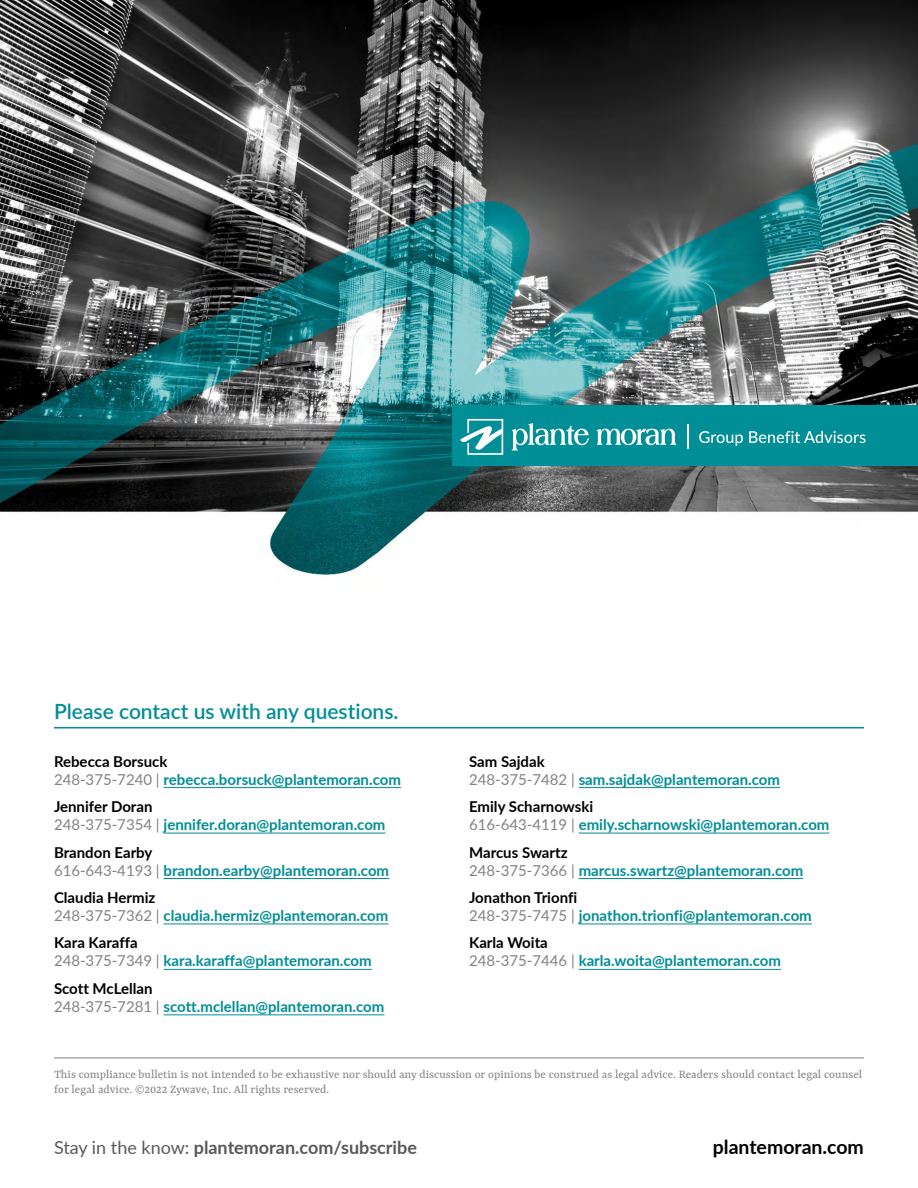
<style>
.page{position:relative;width:918px;height:1188px;background:#fff}
.page>*{position:absolute;margin:0;border:0;box-sizing:border-box;transform-origin:0 0}
.t1{font:600 21px "Lato";color:#008e97}
.t2{font:700 19.5px "Lato";color:#000}
.t3{font:700 18px "Lato";color:#58595b}
.t4{font:700 15px/18px "Lato";color:#008e97}
.t5{font:12.75px/15px "Rasa";color:#808285}
.s1{color:#000}
.s2{font-weight:400;color:#808285}
.s3{font-weight:400}
</style>
<div class="page">
<hr style="left:54px;top:1058px;width:810px;height:1px;background:#808285">
<img style="left:0;top:0;width:918px;height:575px">
<div style="left:452px;top:405px;width:466px;height:61px;background:#008e97"></div>
<svg style="left:461px;top:419px;width:42px;height:36px"></svg>
<svg style="left:512px;top:423px;width:77px;height:28px"></svg>
<svg style="left:597px;top:429px;width:79px;height:16px"></svg>
<svg style="left:687px;top:424px;width:1px;height:25px"></svg>
<svg style="left:699px;top:431px;width:167px;height:15px"></svg>
<hr style="left:54px;top:727px;width:810px;height:2px;background:#008e97">
<hr style="left:164px;top:787px;width:237px;height:1px;background:#008e97">
<hr style="left:164px;top:833px;width:222px;height:1px;background:#008e97">
<hr style="left:164px;top:878px;width:225px;height:1px;background:#008e97">
<hr style="left:164px;top:924px;width:224px;height:1px;background:#008e97">
<hr style="left:164px;top:969px;width:208px;height:1px;background:#008e97">
<hr style="left:164px;top:1014px;width:220px;height:1px;background:#008e97">
<hr style="left:579px;top:787px;width:201px;height:1px;background:#008e97">
<hr style="left:579px;top:833px;width:251px;height:1px;background:#008e97">
<hr style="left:579px;top:878px;width:224px;height:1px;background:#008e97">
<hr style="left:579px;top:924px;width:233px;height:1px;background:#008e97">
<hr style="left:579px;top:969px;width:202px;height:1px;background:#008e97">
<h1 class="t1" style="left:54px;top:696px;width:346px">Please contact us with any questions.</h1>
<p class="t4" style="left:54px;top:751px;width:348px"><span class="s1">Rebecca Borsuck<br></span><span class="s2">248-375-7240 |</span> rebecca.borsuck@plantemoran.com</p>
<p class="t4" style="left:54px;top:797px;width:333px"><span class="s1">Jennifer Doran<br></span><span class="s2">248-375-7354 |</span> jennifer.doran@plantemoran.com</p>
<p class="t4" style="left:54px;top:842px;width:337px"><span class="s1">Brandon Earby<br></span><span class="s2">616-643-4193 |</span> brandon.earby@plantemoran.com</p>
<p class="t4" style="left:54px;top:888px;width:336px"><span class="s1">Claudia Hermiz<br></span><span class="s2">248-375-7362 |</span> claudia.hermiz@plantemoran.com</p>
<p class="t4" style="left:54px;top:933px;width:319px"><span class="s1">Kara Karaffa<br></span><span class="s2">248-375-7349 |</span> kara.karaffa@plantemoran.com</p>
<p class="t4" style="left:54px;top:979px;width:332px"><span class="s1">Scott McLellan<br></span><span class="s2">248-375-7281 |</span> scott.mclellan@plantemoran.com</p>
<p class="t4" style="left:469px;top:751px;width:313px"><span class="s1">Sam Sajdak<br></span><span class="s2">248-375-7482 |</span> sam.sajdak@plantemoran.com</p>
<p class="t4" style="left:469px;top:797px;width:362px"><span class="s1">Emily Scharnowski<br></span><span class="s2">616-643-4119 |</span> emily.scharnowski@plantemoran.com</p>
<p class="t4" style="left:469px;top:842px;width:336px"><span class="s1">Marcus Swartz<br></span><span class="s2">248-375-7366 |</span> marcus.swartz@plantemoran.com</p>
<p class="t4" style="left:469px;top:888px;width:344px"><span class="s1">Jonathon Trionfi<br></span><span class="s2">248-375-7475 |</span> jonathon.trionfi@plantemoran.com</p>
<p class="t4" style="left:469px;top:933px;width:313px"><span class="s1">Karla Woita<br></span><span class="s2">248-375-7446 |</span> karla.woita@plantemoran.com</p>
<p class="t5" style="left:54px;top:1068px;width:810px">This compliance bulletin is not intended to be exhaustive nor should any discussion or opinions be construed as legal advice. Readers should contact legal counsel for legal advice. ©2022 Zywave, Inc. All rights reserved.</p>
<p class="t3" style="left:54px;top:1134px;width:365px"><span class="s3">Stay in the know:</span> plantemoran.com/subscribe</p>
<h2 class="t2" style="left:713px;top:1133px;width:153px">plantemoran.com</h2>
</div>
